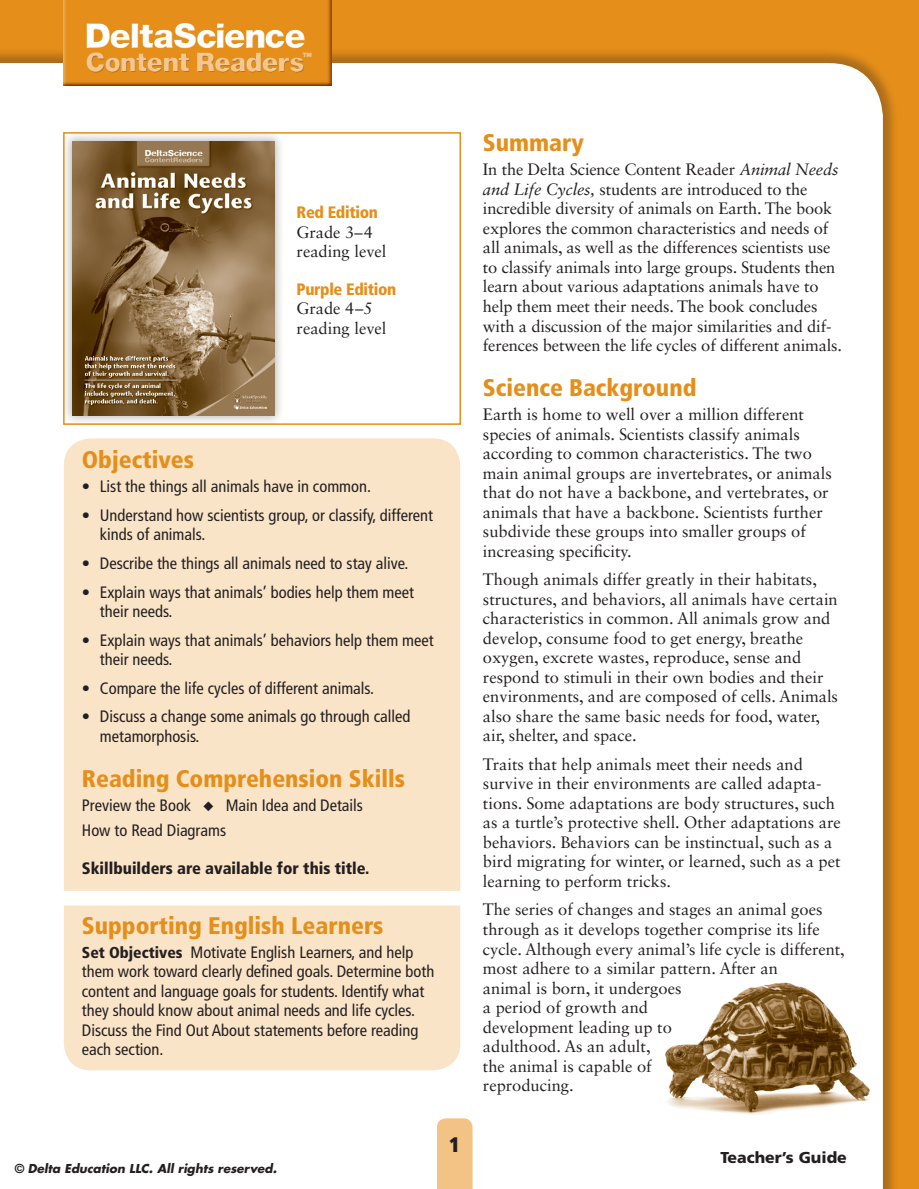
<style>
.page{position:relative;width:919px;height:1189px;background:#fff}
.page>*{position:absolute;margin:0;border:0;box-sizing:border-box;transform-origin:0 0}
.t1{font:900 34.2px "Helvetica Neue LT Std";letter-spacing:-.04em;color:#fff}
.t2{font:900 27px "Helvetica Neue LT Std";letter-spacing:-.025em;color:#f4c790}
.t3{font:900 condensed 24px "Frutiger LT Std";color:#e58e19}
.t4{font:900 condensed 21px "Frutiger LT Std";color:#231f20}
.t5{font:16.5px/19.5px "Sabon LT Std";color:#231f20}
.t6{font:condensed 16.5px/19.5px "Frutiger LT Std";color:#231f20}
.t7{font:900 condensed 16.5px "Frutiger LT Std";color:#231f20}
.t8{font:900 condensed 16.5px "Frutiger LT Std";letter-spacing:-.02em;color:#e58e19}
.t9{font:900 15.75px "Frutiger LT Std";color:#231f20}
.t10{font:italic 700 12px "Futura";color:#231f20}
.t11{font:900 6px "Helvetica Neue LT Std";color:#f4c790;scale:.95 1}
.s1{font-weight:900;font-size:15.75px}
.s2{font-style:normal}
.s3{font-style:italic}
</style>
<div class="page">
<div style="left:0;top:0;width:918px;height:1188px;background:#e58e19"></div>
<div style="left:0;top:46px;width:918px;height:1142px;background:#231f20;opacity:.3"></div>
<div style="left:0;top:63px;width:882px;height:1125px;background:#fff"></div>
<div style="left:437px;top:1118px;width:35px;height:70px;background:#f3c285"></div>
<div style="left:64px;top:905px;width:396px;height:165px;background:#fae4c8"></div>
<div style="left:64px;top:438px;width:396px;height:452px;background:#fae4c8"></div>
<svg style="left:62px;top:0;width:271px;height:88px"></svg>
<div style="left:79px;top:15px;width:265px;height:43px;background:#e58e19;opacity:.75"></div>
<div style="left:80px;top:45px;width:257px;height:34px;background:#774700;opacity:.94"></div>
<div style="left:60px;top:129px;width:252px;height:325px;background:#231f20;opacity:.3"></div>
<img style="left:73px;top:142px;width:201px;height:273px">
<img style="left:663px;top:980px;width:213px;height:144px">
<h1 class="t1" style="left:85px;top:15px;width:223px">DeltaScience</h1>
<h2 class="t2" style="left:86px;top:46px;width:220px">Content Readers</h2>
<p class="t11" style="left:302px;top:51px;width:11px">TM</p>
<p class="t8" style="left:296px;top:202px;width:83px">Red Edition</p>
<p class="t5" style="left:296px;top:222px;width:91px">Grade 3–4 reading level</p>
<p class="t8" style="left:296px;top:279px;width:101px">Purple Edition</p>
<p class="t5" style="left:296px;top:298px;width:91px">Grade 4–5 reading level</p>
<h3 class="t3" style="left:82px;top:445px;width:114px">Objectives</h3>
<p class="t6" style="left:82px;top:477px;width:290px">• List the things all animals have in common.</p>
<p class="t6" style="left:100px;top:505px;width:334px;text-indent:-18px">• Understand how scientists group, or classify, different kinds of animals.</p>
<p class="t6" style="left:82px;top:553px;width:328px">• Describe the things all animals need to stay alive.</p>
<p class="t6" style="left:100px;top:582px;width:315px;text-indent:-18px">• Explain ways that animals’ bodies help them meet their needs.</p>
<p class="t6" style="left:100px;top:630px;width:335px;text-indent:-18px">• Explain ways that animals’ behaviors help them meet their needs.</p>
<p class="t6" style="left:82px;top:678px;width:293px">• Compare the life cycles of different animals.</p>
<p class="t6" style="left:100px;top:706px;width:312px;text-indent:-18px">• Discuss a change some animals go through called metamorphosis.</p>
<h3 class="t3" style="left:82px;top:763px;width:324px">Reading Comprehension Skills</h3>
<p class="t6" style="left:82px;top:792px;width:282px;line-height:25.5px">Preview the Book ◆ Main Idea and Details<br>How to Read Diagrams</p>
<p class="t7" style="left:82px;top:857px;width:289px">Skillbuilders are available for this title.</p>
<h3 class="t3" style="left:82px;top:910px;width:303px">Supporting English Learners</h3>
<p class="t6" style="left:82px;top:942px;width:354px"><span class="s1">Set Objectives</span> Motivate English Learners, and help them work toward clearly defined goals. Determine both content and language goals for students. Identify what they should know about animal needs and life cycles.<br>Discuss the Find Out About statements before reading each section.</p>
<p class="t10" style="left:15px;top:1159px;width:263px"><span class="s2">©</span> Delta Education LLC. All rights reserved.</p>
<p class="t4" style="left:449px;top:1131px;width:12px">1</p>
<h3 class="t3" style="left:482px;top:128px;width:102px">Summary</h3>
<p class="t5" style="left:482px;top:160px;width:360px">In the Delta Science Content Reader <span class="s3">Animal Needs and Life Cycles,</span> students are introduced to the incredible diversity of animals on Earth. The book explores the common characteristics and needs of all animals, as well as the differences scientists use to classify animals into large groups. Students then learn about various adaptations animals have to help them meet their needs. The book concludes with a discussion of the major similarities and dif&shy;ferences between the life cycles of different animals.</p>
<h3 class="t3" style="left:482px;top:373px;width:215px">Science Background</h3>
<p class="t5" style="left:482px;top:404px;width:350px">Earth is home to well over a million different species of animals. Scientists classify animals according to common characteristics. The two main animal groups are invertebrates, or animals that do not have a backbone, and vertebrates, or animals that have a backbone. Scientists further subdivide these groups into smaller groups of increasing specificity.</p>
<p class="t5" style="left:482px;top:569px;width:356px">Though animals differ greatly in their habitats, structures, and behaviors, all animals have certain characteristics in common. All animals grow and develop, consume food to get energy, breathe oxygen, excrete wastes, reproduce, sense and respond to stimuli in their own bodies and their environments, and are composed of cells. Animals also share the same basic needs for food, water, air, shelter, and space.</p>
<p class="t5" style="left:482px;top:754px;width:359px">Traits that help animals meet their needs and survive in their environments are called adapta&shy;tions. Some adaptations are body structures, such as a turtle’s protective shell. Other adaptations are behaviors. Behaviors can be instinctual, such as a bird migrating for winter, or learned, such as a pet learning to perform tricks.</p>
<p class="t5" style="left:482px;top:899px;width:363px">The series of changes and stages an animal goes through as it develops together comprise its life cycle. Although every animal’s life cycle is different, most adhere to a similar pattern. After an<br>animal is born, it undergoes<br>a period of growth and<br>development leading up to<br>adulthood. As an adult,<br>the animal is capable of<br>reproducing.</p>
<p class="t9" style="left:720px;top:1147px;width:128px">Teacher’s Guide</p>
</div>
